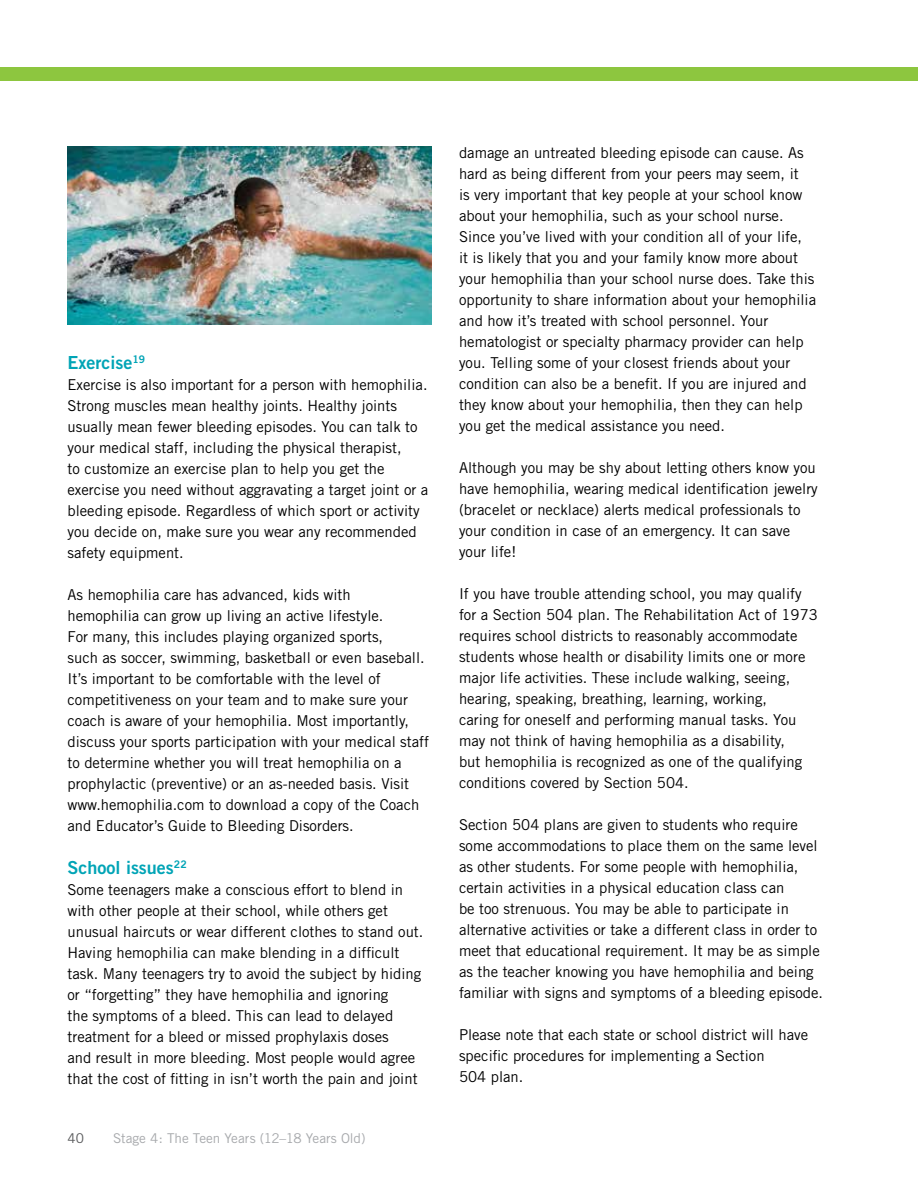
<style>
.page{position:relative;width:918px;height:1188px;background:#fff}
.page>*{position:absolute;margin:0;border:0;box-sizing:border-box;transform-origin:0 0}
.t1{font:18px "Trade Gothic Bold Two";color:#00a4b6}
.t2{font:15px/21px "Trade Gothic";color:#000}
.t3{font:13.5px "Trade Gothic";letter-spacing:-.005em;color:#a7a9ac}
.t4{font:13.5px "Trade Gothic";color:#58595b}
</style>
<div class="page">
<div style="left:0;top:68px;width:918px;height:13px;background:#8dc63f"></div>
<img style="left:68px;top:146px;width:364px;height:179px">
<p class="t1" style="left:68px;top:352px;width:79px">Exercise<sup>19</sup></p>
<p class="t2" style="left:68px;top:374px;width:362px">Exercise is also important for a person with hemophilia.<br>Strong muscles mean healthy joints. Healthy joints usually mean fewer bleeding episodes. You can talk to your medical staff, including the physical therapist,<br>to customize an exercise plan to help you get the exercise you need without aggravating a target joint or a bleeding episode. Regardless of which sport or activity you decide on, make sure you wear any recommended safety equipment.</p>
<p class="t2" style="left:68px;top:584px;width:363px">As hemophilia care has advanced, kids with<br>hemophilia can grow up living an active lifestyle.<br>For many, this includes playing organized sports,<br>such as soccer, swimming, basketball or even baseball.<br>It’s important to be comfortable with the level of competitiveness on your team and to make sure your coach is aware of your hemophilia. Most importantly, discuss your sports participation with your medical staff to determine whether you will treat hemophilia on a prophylactic (preventive) or an as-needed basis. Visit www.hemophilia.com to download a copy of the Coach and Educator’s Guide to Bleeding Disorders.</p>
<p class="t1" style="left:68px;top:856px;width:121px">School issues<sup>22</sup></p>
<p class="t2" style="left:68px;top:879px;width:357px">Some teenagers make a conscious effort to blend in with other people at their school, while others get unusual haircuts or wear different clothes to stand out.<br>Having hemophilia can make blending in a difficult task. Many teenagers try to avoid the subject by hiding or “forgetting” they have hemophilia and ignoring<br>the symptoms of a bleed. This can lead to delayed treatment for a bleed or missed prophylaxis doses<br>and result in more bleeding. Most people would agree that the cost of fitting in isn’t worth the pain and joint</p>
<p class="t4" style="left:68px;top:1130px;width:18px">40</p>
<p class="t3" style="left:113px;top:1130px;width:254px">Stage 4: The Teen Years (12–18 Years Old)</p>
<p class="t2" style="left:459px;top:142px;width:359px">damage an untreated bleeding episode can cause. As hard as being different from your peers may seem, it<br>is very important that key people at your school know about your hemophilia, such as your school nurse.<br>Since you’ve lived with your condition all of your life,<br>it is likely that you and your family know more about your hemophilia than your school nurse does. Take this opportunity to share information about your hemophilia and how it’s treated with school personnel. Your hematologist or specialty pharmacy provider can help you. Telling some of your closest friends about your condition can also be a benefit. If you are injured and they know about your hemophilia, then they can help you get the medical assistance you need.</p>
<p class="t2" style="left:459px;top:457px;width:360px">Although you may be shy about letting others know you have hemophilia, wearing medical identification jewelry (bracelet or necklace) alerts medical professionals to your condition in case of an emergency. It can save your life!</p>
<p class="t2" style="left:459px;top:583px;width:360px">If you have trouble attending school, you may qualify for a Section 504 plan. The Rehabilitation Act of 1973 requires school districts to reasonably accommodate students whose health or disability limits one or more major life activities. These include walking, seeing, hearing, speaking, breathing, learning, working,<br>caring for oneself and performing manual tasks. You may not think of having hemophilia as a disability,<br>but hemophilia is recognized as one of the qualifying conditions covered by Section 504.</p>
<p class="t2" style="left:459px;top:814px;width:366px">Section 504 plans are given to students who require some accommodations to place them on the same level as other students. For some people with hemophilia, certain activities in a physical education class can<br>be too strenuous. You may be able to participate in alternative activities or take a different class in order to meet that educational requirement. It may be as simple as the teacher knowing you have hemophilia and being familiar with signs and symptoms of a bleeding episode.</p>
<p class="t2" style="left:459px;top:1024px;width:351px">Please note that each state or school district will have specific procedures for implementing a Section<br>504 plan.</p>
</div>
